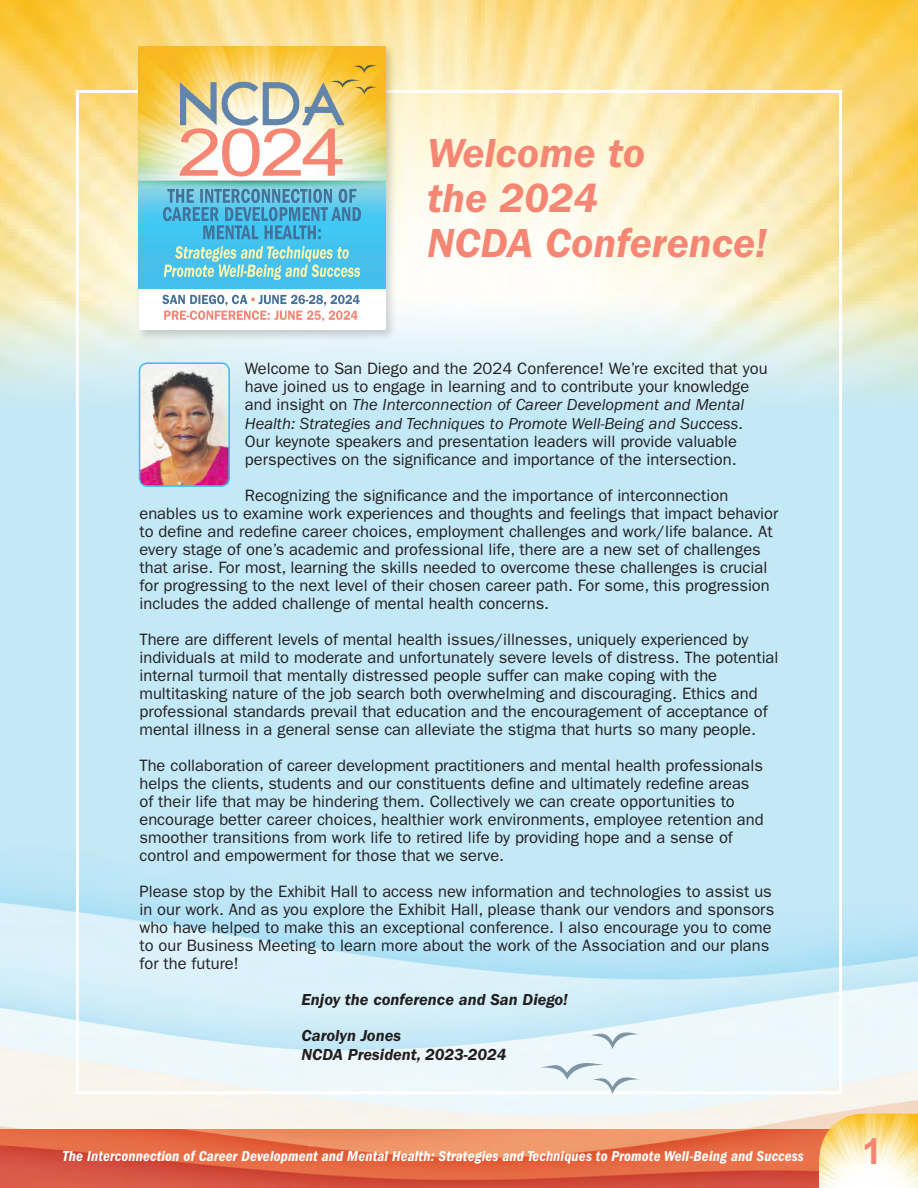
<style>
.page{position:relative;width:918px;height:1188px;background:#fff}
.page>*{position:absolute;margin:0;border:0;box-sizing:border-box;transform-origin:0 0}
.t1{font:italic 600 42px/45px "ITC Franklin Gothic Std";color:#f48673}
.t2{font:700 36px "Arial";color:#f48673}
.t3{font:16.5px/18px "ITC Franklin Gothic Std";color:#231f20}
.t4{font:italic 600 16.5px/36px "ITC Franklin Gothic Std";color:#231f20}
.t5{font:15px "ITC Franklin Gothic Std Dm Cd It";letter-spacing:.01em;color:#fff}
.s1{font-style:italic}
</style>
<div class="page">
<img style="left:0;top:0;width:918px;height:299px">
<img style="left:0;top:299px;width:918px;height:831px">
<div style="left:135px;top:43px;width:262px;height:299px;background:#231f20;opacity:.2"></div>
<div style="left:139px;top:47px;width:246px;height:283px;background:#fff"></div>
<img style="left:139px;top:47px;width:246px;height:241px">
<svg style="left:330px;top:63px;width:47px;height:31px"></svg>
<svg style="left:180px;top:128px;width:163px;height:48px"></svg>
<img style="left:181px;top:81px;width:166px;height:54px">
<svg style="left:163px;top:189px;width:198px;height:50px;background:#4da9cf"></svg>
<svg style="left:164px;top:246px;width:196px;height:34px;background:#7cd0da"></svg>
<svg style="left:162px;top:295px;width:198px;height:27px"></svg>
<img style="left:140px;top:363px;width:89px;height:123px">
<div style="left:139px;top:362px;width:91px;height:125px;border:2px solid #39c0f0;border-radius:8px"></div>
<svg style="left:591px;top:1029px;width:48px;height:20px"></svg>
<svg style="left:541px;top:1060px;width:98px;height:34px;background:#e2edf2"></svg>
<svg style="left:0;top:1130px;width:819px;height:58px;background:#e16747"></svg>
<img style="left:819px;top:1114px;width:99px;height:74px">
<h1 class="t1" style="left:427px;top:131px;width:342px">Welcome to<br>the 2024<br>NCDA Conference!</h1>
<p class="t3" style="left:245px;top:360px;width:524px">Welcome to San Diego and the 2024 Conference! We’re excited that you have joined us to engage in learning and to contribute your knowledge and insight on <span class="s1">The Interconnection of Career Development and Mental Health: Strategies and Techniques to Promote Well-Being and Success</span>.<br>Our keynote speakers and presentation leaders will provide valuable perspectives on the significance and importance of the intersection.</p>
<p class="t3" style="left:140px;top:486px;width:640px;text-indent:105px">Recognizing the significance and the importance of interconnection enables us to examine work experiences and thoughts and feelings that impact behavior to define and redefine career choices, employment challenges and work/life balance. At every stage of one’s academic and professional life, there are a new set of challenges that arise. For most, learning the skills needed to overcome these challenges is crucial for progressing to the next level of their chosen career path. For some, this progression includes the added challenge of mental health concerns.</p>
<p class="t3" style="left:140px;top:630px;width:641px">There are different levels of mental health issues/illnesses, uniquely experienced by individuals at mild to moderate and unfortunately severe levels of distress. The potential internal turmoil that mentally distressed people suffer can make coping with the multitasking nature of the job search both overwhelming and discouraging. Ethics and professional standards prevail that education and the encouragement of acceptance of mental illness in a general sense can alleviate the stigma that hurts so many people.</p>
<p class="t3" style="left:140px;top:756px;width:626px">The collaboration of career development practitioners and mental health professionals helps the clients, students and our constituents define and ultimately redefine areas of their life that may be hindering them. Collectively we can create opportunities to encourage better career choices, healthier work environments, employee retention and smoother transitions from work life to retired life by providing hope and a sense of control and empowerment for those that we serve.</p>
<p class="t3" style="left:140px;top:882px;width:636px">Please stop by the Exhibit Hall to access new information and technologies to assist us in our work. And as you explore the Exhibit Hall, please thank our vendors and sponsors who have helped to make this an exceptional conference. I also encourage you to come to our Business Meeting to learn more about the work of the Association and our plans for the future!</p>
<p class="t4" style="left:302px;top:981px;width:268px">Enjoy the conference and San Diego!<br>Carolyn Jones</p>
<p class="t4" style="left:302px;top:1037px;width:206px">NCDA President, 2023-2024</p>
<p class="t5" style="left:63px;top:1147px;width:743px">The Interconnection of Career Development and Mental Health: Strategies and Techniques to Promote Well-Being and Success</p>
<h2 class="t2" style="left:862px;top:1132px;width:22px">1</h2>
</div>
